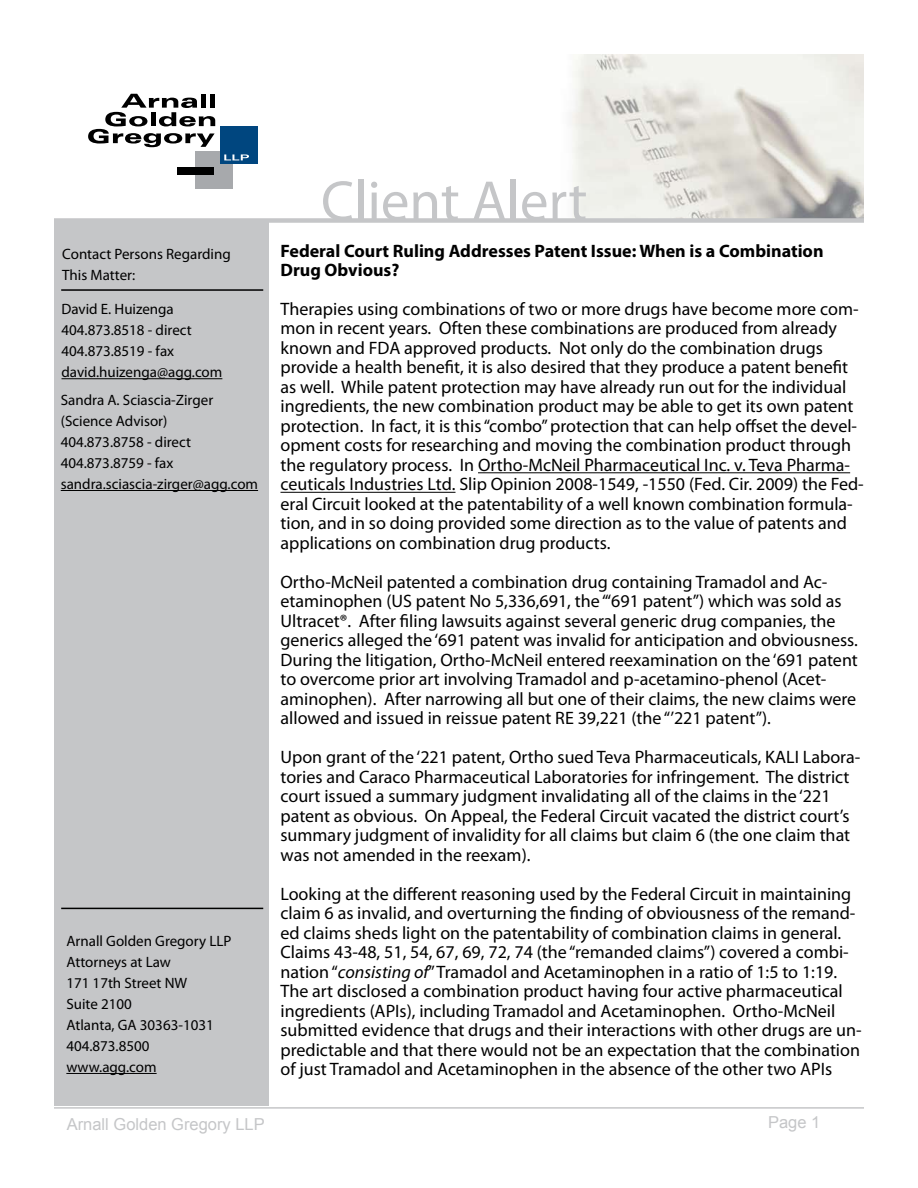
<style>
.page{position:relative;width:918px;height:1188px;background:#fff}
.page>*{position:absolute;margin:0;border:0;box-sizing:border-box;transform-origin:0 0}
.t1{font:57px "Myriad Pro";color:#c5c6c8}
.t2{font:18px/19.5px "Myriad Pro";color:#000}
.t3{font:700 18px/19.5px "Myriad Pro";color:#000}
.t4{font:16.5px "Arial";color:#c5c6c8}
.t5{font:15px/21px "Myriad Pro";color:#000}
.s1{font-style:italic}
</style>
<div class="page">
<div style="left:54px;top:173px;width:214px;height:932px;background:#c5c6c8"></div>
<hr style="left:66px;top:1073px;width:91px;height:1px;background:#000">
<hr style="left:61px;top:908px;width:202px;height:1px;background:#000">
<hr style="left:61px;top:289px;width:202px;height:2px;background:#000">
<hr style="left:54px;top:1107px;width:810px;height:2px;background:#c5c6c8">
<img style="left:54px;top:55px;width:810px;height:163px">
<div style="left:195px;top:151px;width:37px;height:38px;background:#a7a9ac"></div>
<div style="left:177px;top:167px;width:36px;height:7px;background:#000"></div>
<div style="left:220px;top:126px;width:37px;height:38px;background:#00467f"></div>
<svg style="left:224px;top:154px;width:25px;height:6px"></svg>
<svg style="left:88px;top:94px;width:127px;height:53px"></svg>
<div style="left:54px;top:218px;width:810px;height:5px;background:#c5c6c8"></div>
<hr style="left:62px;top:378px;width:160px;height:1px;background:#000">
<hr style="left:61px;top:490px;width:197px;height:1px;background:#000">
<hr style="left:478px;top:472px;width:372px;height:1px;background:#000">
<hr style="left:280px;top:492px;width:176px;height:1px;background:#000">
<p class="t5" style="left:62px;top:243px;width:170px">Contact Persons Regarding<br>This Matter:</p>
<p class="t5" style="left:62px;top:298px;width:162px">David E. Huizenga<br>404.873.8518 - direct<br>404.873.8519 - fax david.huizenga@agg.com</p>
<p class="t5" style="left:61px;top:389px;width:199px">Sandra A. Sciascia-Zirger (Science Advisor)<br>404.873.8758 - direct<br>404.873.8759 - fax sandra.sciascia-zirger@agg.com</p>
<p class="t5" style="left:66px;top:930px;width:167px">Arnall Golden Gregory LLP<br>Attorneys at Law<br>171 17th Street NW<br>Suite 2100<br>Atlanta, GA 30363-1031<br>404.873.8500 www.agg.com</p>
<h1 class="t1" style="left:321px;top:166px;width:268px">Client Alert</h1>
<p class="t3" style="left:280px;top:240px;width:545px">Federal Court Ruling Addresses Patent Issue: When is a Combination<br>Drug Obvious?</p>
<p class="t2" style="left:280px;top:299px;width:585px">Therapies using combinations of two or more drugs have become more com&shy;mon in recent years. Often these combinations are produced from already known and FDA approved products. Not only do the combination drugs provide a health benefit, it is also desired that they produce a patent benefit as well. While patent protection may have already run out for the individual ingredients, the new combination product may be able to get its own patent protection. In fact, it is this “combo” protection that can help offset the devel&shy;opment costs for researching and moving the combination product through the regulatory process. In Ortho-McNeil Pharmaceutical Inc. v. Teva Pharma&shy;ceuticals Industries Ltd. Slip Opinion 2008-1549, -1550 (Fed. Cir. 2009) the Fed&shy;eral Circuit looked at the patentability of a well known combination formula&shy;tion, and in so doing provided some direction as to the value of patents and applications on combination drug products.</p>
<p class="t2" style="left:280px;top:572px;width:579px">Ortho-McNeil patented a combination drug containing Tramadol and Ac&shy;etaminophen (US patent No 5,336,691, the “‘691 patent”) which was sold as Ultracet®. After filing lawsuits against several generic drug companies, the generics alleged the ‘691 patent was invalid for anticipation and obviousness.<br>During the litigation, Ortho-McNeil entered reexamination on the ‘691 patent to overcome prior art involving Tramadol and p-acetamino-phenol (Acet&shy;aminophen). After narrowing all but one of their claims, the new claims were allowed and issued in reissue patent RE 39,221 (the “’221 patent”).</p>
<p class="t2" style="left:280px;top:747px;width:581px">Upon grant of the ‘221 patent, Ortho sued Teva Pharmaceuticals, KALI Labora&shy;tories and Caraco Pharmaceutical Laboratories for infringement. The district court issued a summary judgment invalidating all of the claims in the ‘221 patent as obvious. On Appeal, the Federal Circuit vacated the district court’s summary judgment of invalidity for all claims but claim 6 (the one claim that was not amended in the reexam).</p>
<p class="t2" style="left:280px;top:884px;width:583px">Looking at the different reasoning used by the Federal Circuit in maintaining claim 6 as invalid, and overturning the finding of obviousness of the remand&shy;ed claims sheds light on the patentability of combination claims in general.<br>Claims 43-48, 51, 54, 67, 69, 72, 74 (the “remanded claims”) covered a combi&shy;nation “<span class="s1">consisting of</span>” Tramadol and Acetaminophen in a ratio of 1:5 to 1:19.<br>The art disclosed a combination product having four active pharmaceutical ingredients (APIs), including Tramadol and Acetaminophen. Ortho-McNeil submitted evidence that drugs and their interactions with other drugs are un&shy;predictable and that there would not be an expectation that the combination of just Tramadol and Acetaminophen in the absence of the other two APIs</p>
<p class="t4" style="left:67px;top:1114px;width:200px">Arnall Golden Gregory LLP</p>
<p class="t4" style="left:768px;top:1111px;width:54px">Page 1</p>
</div>
